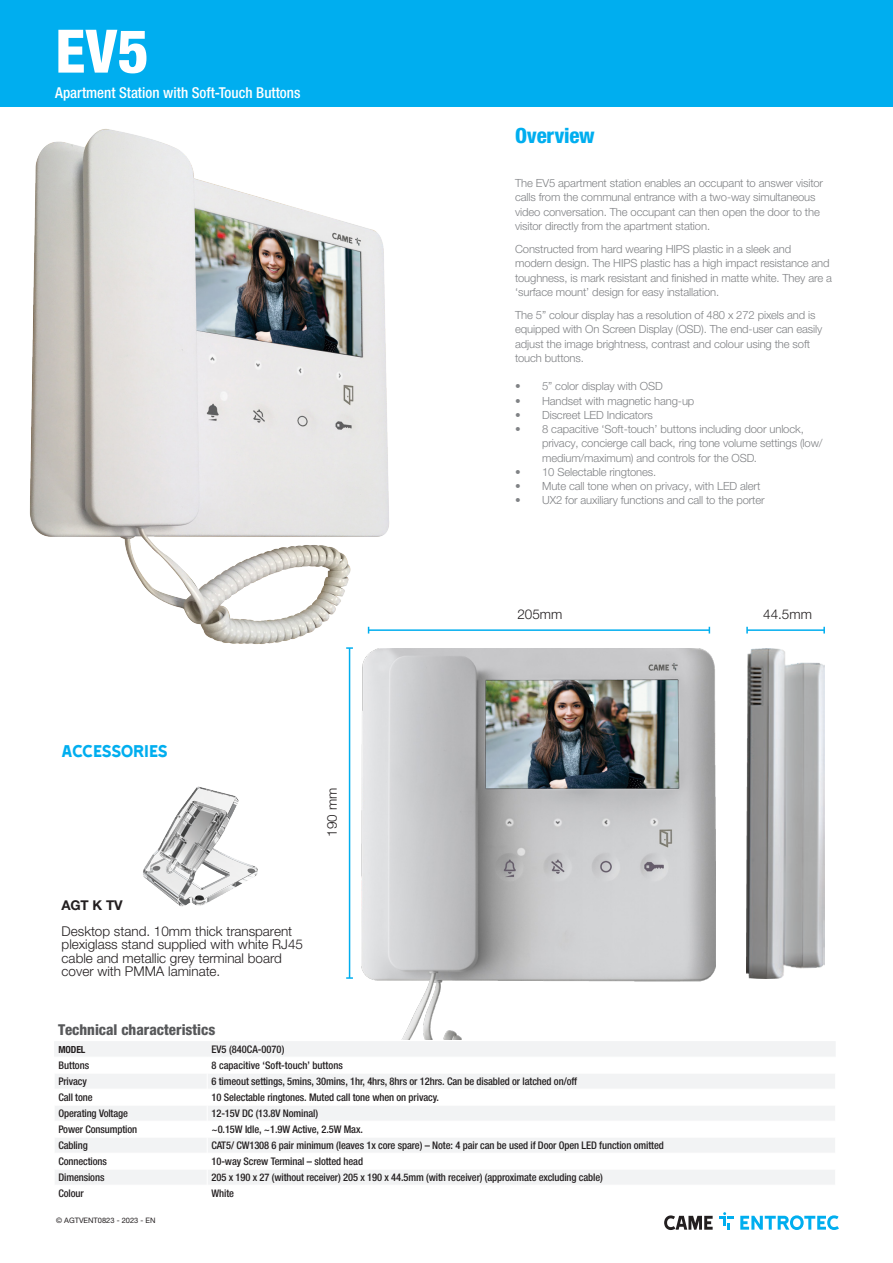
<style>
.page{position:relative;width:893px;height:1263px;background:#fff}
.page>*{position:absolute;margin:0;border:0;box-sizing:border-box;transform-origin:0 0}
.Name{font:800 condensed 60px "Helvetica Neue LTW1 G";color:#fff}
.Presentation{font:800 condensed 21px "Helvetica Neue LTW1 G";letter-spacing:-.01em;color:#00aeef}
.t1{font:19.5px "Came Type";letter-spacing:-.025em;color:#00aeef}
.Max_Performance{font:500 condensed 15px "Helvetica Neue LTW1 G";color:#fff}
.t2{font:800 condensed 15px "Helvetica Neue LTW1 G";color:#57585a}
.Plus{font:300 13.5px/13.5px "Helvetica Neue LTW1 G";color:#231f20}
.Plus-2{font:700 13.5px "Helvetica Neue LTW1 G";color:#231f20}
.Plus-3{font:300 11.25px/14.2px "Helvetica Neue LTW1 G";letter-spacing:-.01em;color:#808285}
.Feature{font:500 condensed 10.5px "Helvetica Neue LTW1 G";letter-spacing:-.01em;color:#231f20}
.Data{font:700 condensed 9.75px "Helvetica Neue LTW1 G";letter-spacing:-.01em;color:#231f20}
.t3{font:7.5px "Helvetica Neue LT Std";color:#231f20}
</style>
<div class="page">
<div style="left:0;top:0;width:893px;height:106px;background:#00aeef"></div>
<svg style="left:54px;top:1041px;width:781px;height:143px;fill:#f2f3f4"></svg>
<hr style="left:54px;top:1057px;width:153px;height:1px;background:#fff">
<hr style="left:207px;top:1057px;width:629px;height:1px;background:#fff">
<svg style="left:54px;top:1058px;width:1px;height:126px"></svg>
<svg style="left:207px;top:1058px;width:1px;height:126px"></svg>
<hr style="left:54px;top:1073px;width:153px;height:1px;background:#fff">
<hr style="left:207px;top:1073px;width:628px;height:1px;background:#fff">
<hr style="left:54px;top:1089px;width:153px;height:1px;background:#fff">
<hr style="left:207px;top:1089px;width:628px;height:1px;background:#fff">
<hr style="left:54px;top:1105px;width:153px;height:1px;background:#fff">
<hr style="left:207px;top:1105px;width:628px;height:1px;background:#fff">
<hr style="left:54px;top:1121px;width:153px;height:1px;background:#fff">
<hr style="left:207px;top:1121px;width:628px;height:1px;background:#fff">
<hr style="left:54px;top:1137px;width:153px;height:1px;background:#fff">
<hr style="left:207px;top:1137px;width:628px;height:1px;background:#fff">
<hr style="left:54px;top:1153px;width:153px;height:1px;background:#fff">
<hr style="left:207px;top:1153px;width:628px;height:1px;background:#fff">
<hr style="left:54px;top:1169px;width:153px;height:1px;background:#fff">
<hr style="left:207px;top:1169px;width:628px;height:1px;background:#fff">
<svg style="left:664px;top:1215px;width:49px;height:15px"></svg>
<svg style="left:719px;top:1212px;width:14px;height:18px"></svg>
<svg style="left:740px;top:1215px;width:99px;height:15px"></svg>
<img style="left:361px;top:649px;width:354px;height:391px">
<hr style="left:747px;top:629px;width:77px;height:2px;background:#00aeef">
<svg style="left:823px;top:627px;width:2px;height:6px"></svg>
<hr style="left:369px;top:629px;width:340px;height:2px;background:#00aeef">
<hr style="left:349px;top:648px;width:1px;height:330px;background:#00aeef">
<svg style="left:346px;top:977px;width:7px;height:2px"></svg>
<img style="left:746px;top:649px;width:79px;height:330px">
<img style="left:143px;top:786px;width:115px;height:121px">
<img style="left:30px;top:129px;width:368px;height:521px">
<p class="Name" style="left:55px;top:15px;width:95px">EV5</p>
<p class="Max_Performance" style="left:55px;top:83px;width:247px">Apartment Station with Soft-Touch Buttons</p>
<p class="t1" style="left:62px;top:741px;width:108px">ACCESSORIES</p>
<p class="Plus" style="left:325px;top:837px;width:50px;rotate:-90deg">190 mm</p>
<p class="Plus-2" style="left:62px;top:896px;width:63px">AGT K TV</p>
<p class="Plus" style="left:62px;top:924px;width:243px">Desktop stand. 10mm thick transparent plexiglass stand supplied with white RJ45 cable and metallic grey terminal board cover with PMMA laminate.</p>
<p class="Presentation" style="left:515px;top:122px;width:81px">Overview</p>
<p class="Plus-3" style="left:515px;top:176px;width:310px">The EV5 apartment station enables an occupant to answer visitor calls from the communal entrance with a two-way simultaneous video conversation. The occupant can then open the door to the visitor directly from the apartment station.</p>
<p class="Plus-3" style="left:515px;top:242px;width:318px">Constructed from hard wearing HIPS plastic in a sleek and<br>modern design. The HIPS plastic has a high impact resistance and toughness, is mark resistant and finished in matte white. They are a ‘surface mount’ design for easy installation.</p>
<p class="Plus-3" style="left:515px;top:308px;width:309px">The 5” colour display has a resolution of 480 x 272 pixels and is equipped with On Screen Display (OSD). The end-user can easily adjust the image brightness, contrast and colour using the soft touch buttons.</p>
<p class="Plus-3" style="left:515px;top:379px;width:149px">• 5” color display with OSD</p>
<p class="Plus-3" style="left:515px;top:393px;width:181px">• Handset with magnetic hang-up</p>
<p class="Plus-3" style="left:515px;top:408px;width:139px">• Discreet LED Indicators</p>
<p class="Plus-3" style="left:542px;top:422px;width:282px;text-indent:-27px">• 8 capacitive ‘Soft-touch’ buttons including door unlock, privacy, concierge call back, ring tone volume settings (low/ medium/maximum) and controls for the OSD.</p>
<p class="Plus-3" style="left:515px;top:465px;width:143px">• 10 Selectable ringtones.</p>
<p class="Plus-3" style="left:515px;top:479px;width:247px">• Mute call tone when on privacy, with LED alert</p>
<p class="Plus-3" style="left:515px;top:493px;width:251px">• UX2 for auxiliary functions and call to the porter</p>
<p class="Plus" style="left:517px;top:607px;width:47px">205mm</p>
<p class="Plus" style="left:763px;top:607px;width:50px">44.5mm</p>
<p class="t2" style="left:58px;top:1020px;width:159px">Technical characteristics</p>
<p class="Data" style="left:58px;top:1043px;width:29px">MODEL</p>
<p class="Feature" style="left:211px;top:1043px;width:74px">EV5 (840CA-0070)</p>
<p class="Feature" style="left:58px;top:1059px;width:32px">Buttons</p>
<p class="Feature" style="left:211px;top:1059px;width:133px">8 capacitive ‘Soft-touch’ buttons</p>
<p class="Feature" style="left:58px;top:1075px;width:30px">Privacy</p>
<p class="Feature" style="left:211px;top:1075px;width:367px">6 timeout settings, 5mins, 30mins, 1hr, 4hrs, 8hrs or 12hrs. Can be disabled or latched on/off</p>
<p class="Feature" style="left:58px;top:1091px;width:36px">Call tone</p>
<p class="Feature" style="left:211px;top:1091px;width:229px">10 Selectable ringtones. Muted call tone when on privacy.</p>
<p class="Feature" style="left:58px;top:1107px;width:71px">Operating Voltage</p>
<p class="Feature" style="left:211px;top:1107px;width:108px">12-15V DC (13.8V Nominal)</p>
<p class="Feature" style="left:58px;top:1123px;width:80px">Power Consumption</p>
<p class="Feature" style="left:211px;top:1123px;width:153px">~0.15W Idle, ~1.9W Active, 2.5W Max.</p>
<p class="Feature" style="left:58px;top:1139px;width:31px">Cabling</p>
<p class="Feature" style="left:211px;top:1139px;width:454px">CAT5/ CW1308 6 pair minimum (leaves 1x core spare) – Note: 4 pair can be used if Door Open LED function omitted</p>
<p class="Feature" style="left:58px;top:1155px;width:50px">Connections</p>
<p class="Feature" style="left:211px;top:1155px;width:153px">10-way Screw Terminal – slotted head</p>
<p class="Feature" style="left:58px;top:1171px;width:48px">Dimensions</p>
<p class="Feature" style="left:211px;top:1171px;width:393px">205 x 190 x 27 (without receiver) 205 x 190 x 44.5mm (with receiver) (approximate excluding cable)</p>
<p class="Feature" style="left:58px;top:1187px;width:27px">Colour</p>
<p class="Feature" style="left:211px;top:1187px;width:24px">White</p>
<p class="t3" style="left:56px;top:1216px;width:101px">© AGTVENT0823 - 2023 - EN</p>
</div>
